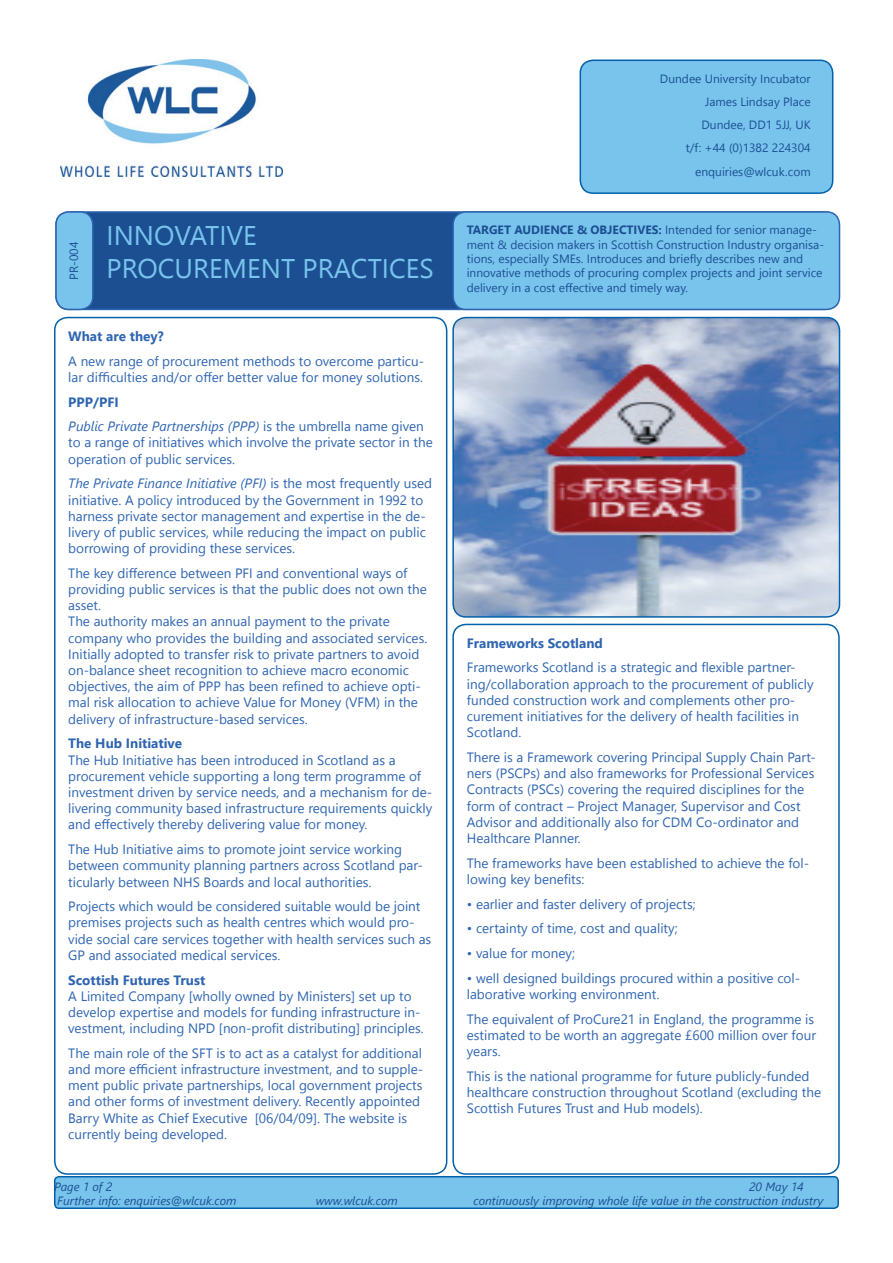
<style>
.page{position:relative;width:893px;height:1263px;background:#fff}
.page>*{position:absolute;margin:0;border:0;box-sizing:border-box;transform-origin:0 0}
.t1{font:27px/32.4px "Segoe UI";color:#78c4ed}
.t2{font:13.5px/16.2px "Segoe UI";color:#2e65b1}
.t3{font:700 13.5px "Segoe UI";color:#2e65b1}
.t4{font:italic 13.5px/24.8px "Segoe UI";color:#2e65b1}
.t5{font:12px/14.4px "Segoe UI";color:#1c4f92}
.t6{font:italic 12px "Segoe UI";color:#1c4f92}
.s1{font-weight:700}
.s2{font-weight:700;font-style:normal}
.s3{font-style:normal}
.s4{font-style:italic}
</style>
<div class="page">
<div style="left:55px;top:1177px;width:783px;height:31px;background:#78c4ed;border-radius:4px"></div>
<div style="left:54px;top:1176px;width:785px;height:33px;border:2px solid #0161aa;border-radius:4px"></div>
<div style="left:54px;top:317px;width:393px;height:858px;border:2px solid #0161aa;border-radius:13px"></div>
<div style="left:452px;top:624px;width:388px;height:551px;border:2px solid #0161aa;border-radius:13px"></div>
<div style="left:56px;top:212px;width:782px;height:97px;background:#1c4f92;border-radius:13px"></div>
<div style="left:55px;top:211px;width:783px;height:99px;border:2px solid #2e65b1;border-radius:13px"></div>
<div style="left:453px;top:212px;width:386px;height:97px;background:#78c4ed;border-radius:13px"></div>
<div style="left:452px;top:211px;width:388px;height:99px;border:2px solid #2e65b1;border-radius:13px"></div>
<div style="left:56px;top:212px;width:37px;height:97px;background:#78c4ed;border-radius:13px"></div>
<div style="left:55px;top:211px;width:39px;height:99px;border:2px solid #2e65b1;border-radius:13px"></div>
<img style="left:453px;top:318px;width:386px;height:297px">
<div style="left:452px;top:317px;width:388px;height:301px;border:2px solid #0161aa;border-radius:13px"></div>
<img style="left:60px;top:60px;width:222px;height:117px">
<div style="left:580px;top:60px;width:253px;height:133px;background:#78c4ed;border-radius:13px"></div>
<div style="left:580px;top:60px;width:253px;height:134px;border:2px solid #0161aa;border-radius:13px"></div>
<p class="t5" style="left:67px;top:280px;width:40px;rotate:-90deg">PR-004</p>
<p class="t5" style="left:660px;top:66px;width:152px;line-height:23.2px;text-align:right">Dundee University Incubator<br>James Lindsay Place<br>Dundee, DD1 5JJ, UK<br>t/f: +44 (0)1382 224304 enquiries@wlcuk.com</p>
<h1 class="t1" style="left:107px;top:219px;width:329px">INNOVATIVE<br>PROCUREMENT PRACTICES</h1>
<p class="t5" style="left:467px;top:222px;width:359px"><span class="s1">TARGET AUDIENCE &amp; OBJECTIVES:</span> Intended for senior manage&shy;ment &amp; decision makers in Scottish Construction Industry organisa&shy;tions, especially SMEs. Introduces and briefly describes new and innovative methods of procuring complex projects and joint service delivery in a cost effective and timely way.</p>
<p class="t3" style="left:68px;top:325px;width:97px">What are they?</p>
<p class="t2" style="left:68px;top:352px;width:357px">A new range of procurement methods to overcome particu&shy;lar difficulties and/or offer better value for money solutions.</p>
<p class="t4" style="left:68px;top:389px;width:357px"><span class="s2">PPP/PFI<br></span>Public Private Partnerships (PPP) <span class="s3">is the umbrella name given</span></p>
<p class="t2" style="left:68px;top:434px;width:366px">to a range of initiatives which involve the private sector in the operation of public services.</p>
<p class="t2" style="left:68px;top:475px;width:365px"><span class="s4">The Private Finance Initiative (PFI)</span> is the most frequently used initiative. A policy introduced by the Government in 1992 to harness private sector management and expertise in the de&shy;livery of public services, while reducing the impact on public borrowing of providing these services.</p>
<p class="t2" style="left:68px;top:565px;width:361px">The key difference between PFI and conventional ways of providing public services is that the public does not own the asset.<br>The authority makes an annual payment to the private company who provides the building and associated services.<br>Initially adopted to transfer risk to private partners to avoid on-balance sheet recognition to achieve macro economic objectives, the aim of PPP has been refined to achieve opti&shy;mal risk allocation to achieve Value for Money (VFM) in the delivery of infrastructure-based services.</p>
<p class="t3" style="left:68px;top:733px;width:115px">The Hub Initiative</p>
<p class="t2" style="left:68px;top:751px;width:366px">The Hub Initiative has been introduced in Scotland as a procurement vehicle supporting a long term programme of investment driven by service needs, and a mechanism for de&shy;livering community based infrastructure requirements quickly and effectively thereby delivering value for money.</p>
<p class="t2" style="left:68px;top:841px;width:356px">The Hub Initiative aims to promote joint service working between community planning partners across Scotland par&shy;ticularly between NHS Boards and local authorities.</p>
<p class="t2" style="left:68px;top:898px;width:365px">Projects which would be considered suitable would be joint premises projects such as health centres which would pro&shy;vide social care services together with health services such as GP and associated medical services.</p>
<p class="t3" style="left:68px;top:969px;width:138px">Scottish Futures Trust</p>
<p class="t2" style="left:68px;top:987px;width:357px">A Limited Company [wholly owned by Ministers] set up to develop expertise and models for funding infrastructure in&shy;vestment, including NPD [non-profit distributing] principles.</p>
<p class="t2" style="left:68px;top:1045px;width:356px">The main role of the SFT is to act as a catalyst for additional and more efficient infrastructure investment, and to supple&shy;ment public private partnerships, local government projects and other forms of investment delivery. Recently appointed Barry White as Chief Executive [06/04/09]. The website is currently being developed.</p>
<p class="t3" style="left:467px;top:632px;width:138px">Frameworks Scotland</p>
<p class="t2" style="left:467px;top:659px;width:348px">Frameworks Scotland is a strategic and flexible partner&shy;ing/collaboration approach to the procurement of publicly funded construction work and complements other pro&shy;curement initiatives for the delivery of health facilities in Scotland.</p>
<p class="t2" style="left:467px;top:749px;width:350px">There is a Framework covering Principal Supply Chain Part&shy;ners (PSCPs) and also frameworks for Professional Services Contracts (PSCs) covering the required disciplines for the form of contract – Project Manager, Supervisor and Cost Advisor and additionally also for CDM Co-ordinator and Healthcare Planner.</p>
<p class="t2" style="left:467px;top:854px;width:344px">The frameworks have been established to achieve the fol&shy;lowing key benefits:</p>
<p class="t2" style="left:467px;top:895px;width:230px">• earlier and faster delivery of projects;</p>
<p class="t2" style="left:467px;top:920px;width:212px">• certainty of time, cost and quality;</p>
<p class="t2" style="left:467px;top:945px;width:110px">• value for money;</p>
<p class="t2" style="left:467px;top:969px;width:335px">• well designed buildings procured within a positive col&shy;laborative working environment.</p>
<p class="t2" style="left:467px;top:1010px;width:351px">The equivalent of ProCure21 in England, the programme is estimated to be worth an aggregate £600 million over four years.</p>
<p class="t2" style="left:467px;top:1068px;width:356px">This is the national programme for future publicly-funded healthcare construction throughout Scotland (excluding the<br>Scottish Futures Trust and Hub models).</p>
<p class="t6" style="left:54px;top:1178px;width:60px">Page 1 of 2</p>
<p class="t6" style="left:749px;top:1178px;width:56px">20 May 14</p>
<p class="t6" style="left:57px;top:1192px;width:181px">Further info: enquiries@wlcuk.com</p>
<p class="t6" style="left:316px;top:1192px;width:84px">www.wlcuk.com</p>
<p class="t6" style="left:474px;top:1192px;width:351px">continuously improving whole life value in the construction industry</p>
</div>
